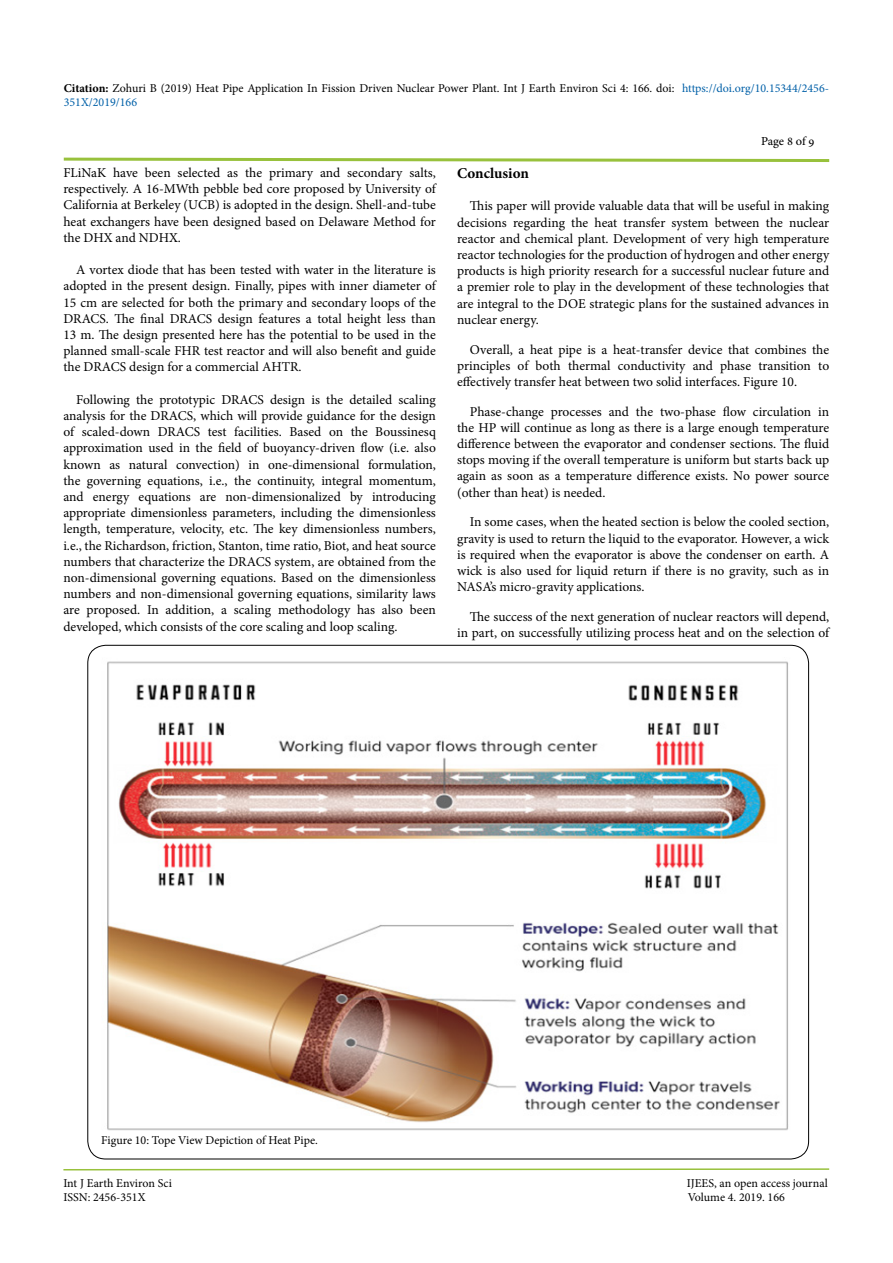
<style>
.page{position:relative;width:893px;height:1263px;background:#fff}
.page>*{position:absolute;margin:0;border:0;box-sizing:border-box;transform-origin:0 0}
.t1{font:700 15px "Minion Pro";color:#000}
.t2{font:13.5px/16.2px "Minion Pro";color:#000;text-align:justify}
.t3{font:12px/14.4px "Minion Pro";color:#000}
.t4{font:12px "Adobe Hebrew";letter-spacing:-.01em;color:#000}
.s1{font-weight:700}
.s2{color:#0060a8}
</style>
<div class="page">
<svg style="left:63px;top:1168px;width:767px;height:3px"></svg>
<svg style="left:63px;top:157px;width:767px;height:5px"></svg>
<img style="left:107px;top:661px;width:681px;height:470px">
<p class="t3" style="left:64px;top:81px;width:767px"><span class="s1">Citation:</span> Zohuri B (2019) Heat Pipe Application In Fission Driven Nuclear Power Plant. Int J Earth Environ Sci 4: 166. doi: <span class="s2">https://doi.org/10.15344/2456-<br>351X/2019/166</span></p>
<p class="t4" style="left:761px;top:134px;width:55px">Page 8 of 9</p>
<p class="t2" style="left:63px;top:165px;width:374px">FLiNaK have been selected as the primary and secondary salts, respectively. A 16-MWth pebble bed core proposed by University of California at Berkeley (UCB) is adopted in the design. Shell-and-tube heat exchangers have been designed based on Delaware Method for the DHX and NDHX.</p>
<p class="t2" style="left:63px;top:262px;width:374px;text-indent:13px">A vortex diode that has been tested with water in the literature is adopted in the present design. Finally, pipes with inner diameter of 15 cm are selected for both the primary and secondary loops of the DRACS. The final DRACS design features a total height less than 13 m. The design presented here has the potential to be used in the planned small-scale FHR test reactor and will also benefit and guide the DRACS design for a commercial AHTR.</p>
<p class="t2" style="left:63px;top:391px;width:374px;text-indent:13px">Following the prototypic DRACS design is the detailed scaling analysis for the DRACS, which will provide guidance for the design of scaled-down DRACS test facilities. Based on the Boussinesq approximation used in the field of buoyancy-driven flow (i.e. also known as natural convection) in one-dimensional formulation, the governing equations, i.e., the continuity, integral momentum, and energy equations are non-dimensionalized by introducing appropriate dimensionless parameters, including the dimensionless length, temperature, velocity, etc. The key dimensionless numbers, i.e., the Richardson, friction, Stanton, time ratio, Biot, and heat source numbers that characterize the DRACS system, are obtained from the non-dimensional governing equations. Based on the dimensionless numbers and non-dimensional governing equations, similarity laws are proposed. In addition, a scaling methodology has also been developed, which consists of the core scaling and loop scaling.</p>
<p class="t1" style="left:457px;top:163px;width:73px">Conclusion</p>
<p class="t2" style="left:457px;top:198px;width:374px;text-indent:13px">This paper will provide valuable data that will be useful in making decisions regarding the heat transfer system between the nuclear reactor and chemical plant. Development of very high temperature reactor technologies for the production of hydrogen and other energy products is high priority research for a successful nuclear future and a premier role to play in the development of these technologies that are integral to the DOE strategic plans for the sustained advances in nuclear energy.</p>
<p class="t2" style="left:457px;top:341px;width:374px;text-indent:13px">Overall, a heat pipe is a heat-transfer device that combines the principles of both thermal conductivity and phase transition to effectively transfer heat between two solid interfaces. Figure 10.</p>
<p class="t2" style="left:457px;top:403px;width:374px;text-indent:13px">Phase-change processes and the two-phase flow circulation in the HP will continue as long as there is a large enough temperature difference between the evaporator and condenser sections. The fluid stops moving if the overall temperature is uniform but starts back up again as soon as a temperature difference exists. No power source (other than heat) is needed.</p>
<p class="t2" style="left:457px;top:514px;width:374px;text-indent:13px">In some cases, when the heated section is below the cooled section, gravity is used to return the liquid to the evaporator. However, a wick is required when the evaporator is above the condenser on earth. A wick is also used for liquid return if there is no gravity, such as in NASA’s micro-gravity applications.</p>
<p class="t2" style="left:457px;top:608px;width:374px;text-align:right">The success of the next generation of nuclear reactors will depend, in part, on successfully utilizing process heat and on the selection of</p>
<p class="t3" style="left:101px;top:1133px;width:218px">Figure 10: Tope View Depiction of Heat Pipe.</p>
<p class="t3" style="left:63px;top:1176px;width:110px">Int J Earth Environ Sci</p>
<p class="t3" style="left:687px;top:1176px;width:142px">IJEES, an open access journal</p>
<p class="t3" style="left:63px;top:1190px;width:84px">ISSN: 2456-351X</p>
<p class="t3" style="left:688px;top:1190px;width:99px">Volume 4. 2019. 166</p>
</div>
